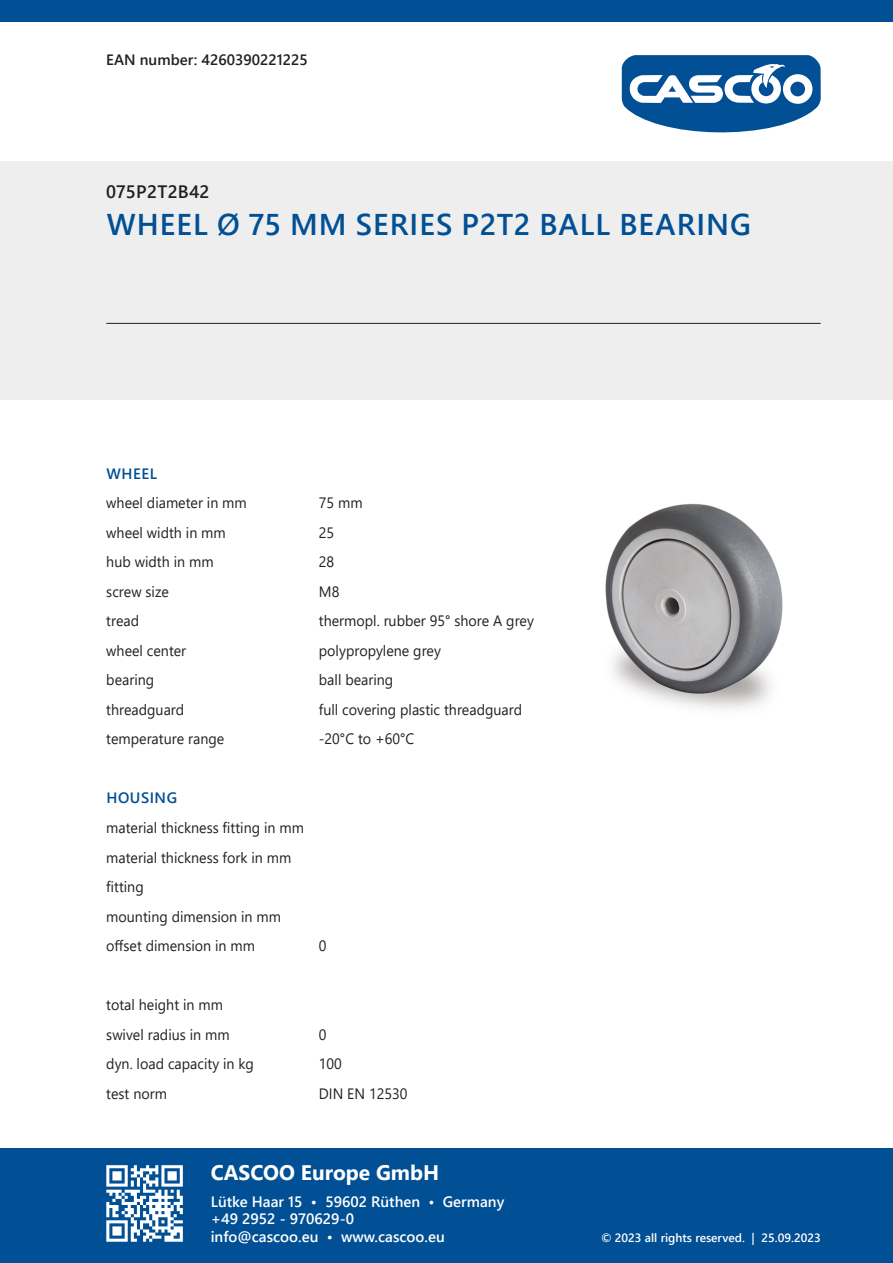
<style>
.page{position:relative;width:893px;height:1263px;background:#fff}
.page>*{position:absolute;margin:0;border:0;box-sizing:border-box;transform-origin:0 0}
.t1{font:600 30px "Segoe UI";letter-spacing:.035em;color:#014f94}
.t2{font:700 21px "Segoe UI";color:#fff}
.t3{font:600 18px "Segoe UI";letter-spacing:.02em;color:#231f20}
.t4{font:15px "Segoe UI";color:#231f20;scale:.95 1}
.t5{font:600 15px/17.5px "Segoe UI";color:#fff}
.t6{font:600 15px "Segoe UI";color:#231f20}
.t7{font:600 15px "Segoe UI";letter-spacing:.035em;color:#014f94}
.t8{font:600 12px "Segoe UI";color:#fff}
</style>
<div class="page">
<img style="left:605px;top:503px;width:178px;height:206px">
<svg style="left:622px;top:55px;width:199px;height:78px"></svg>
<div style="left:0;top:162px;width:893px;height:238px;background:#eeeeef"></div>
<div style="left:0;top:1148px;width:893px;height:115px;background:#014f94"></div>
<div style="left:0;top:0;width:893px;height:21px;background:#014f94"></div>
<svg style="left:106px;top:1165px;width:77px;height:77px"></svg>
<hr style="left:106px;top:323px;width:715px;height:1px;background:#231f20">
<p class="t6" style="left:106px;top:45px;width:203px">EAN number: 4260390221225</p>
<p class="t3" style="left:106px;top:175px;width:105px">075P2T2B42</p>
<p class="t1" style="left:107px;top:196px;width:646px">WHEEL Ø 75 MM SERIES P2T2 BALL BEARING</p>
<p class="t7" style="left:107px;top:459px;width:52px">WHEEL</p>
<p class="t4" style="left:106px;top:489px;width:149px">wheel diameter in mm</p>
<p class="t4" style="left:319px;top:489px;width:48px">75 mm</p>
<p class="t4" style="left:106px;top:518px;width:127px">wheel width in mm</p>
<p class="t4" style="left:319px;top:518px;width:18px">25</p>
<p class="t4" style="left:106px;top:548px;width:114px">hub width in mm</p>
<p class="t4" style="left:319px;top:548px;width:18px">28</p>
<p class="t4" style="left:106px;top:577px;width:67px">screw size</p>
<p class="t4" style="left:319px;top:577px;width:23px">M8</p>
<p class="t4" style="left:106px;top:607px;width:36px">tread</p>
<p class="t4" style="left:319px;top:607px;width:228px">thermopl. rubber 95° shore A grey</p>
<p class="t4" style="left:106px;top:636px;width:86px">wheel center</p>
<p class="t4" style="left:319px;top:636px;width:130px">polypropylene grey</p>
<p class="t4" style="left:106px;top:666px;width:52px">bearing</p>
<p class="t4" style="left:319px;top:666px;width:80px">ball bearing</p>
<p class="t4" style="left:106px;top:695px;width:84px">threadguard</p>
<p class="t4" style="left:319px;top:695px;width:215px">full covering plastic threadguard</p>
<p class="t4" style="left:106px;top:725px;width:126px">temperature range</p>
<p class="t4" style="left:319px;top:725px;width:102px">-20°C to +60°C</p>
<p class="t7" style="left:107px;top:784px;width:72px">HOUSING</p>
<p class="t4" style="left:106px;top:813px;width:210px">material thickness fitting in mm</p>
<p class="t4" style="left:106px;top:843px;width:196px">material thickness fork in mm</p>
<p class="t4" style="left:106px;top:872px;width:41px">fitting</p>
<p class="t4" style="left:106px;top:902px;width:185px">mounting dimension in mm</p>
<p class="t4" style="left:106px;top:931px;width:158px">offset dimension in mm</p>
<p class="t4" style="left:319px;top:931px;width:10px">0</p>
<p class="t4" style="left:106px;top:990px;width:124px">total height in mm</p>
<p class="t4" style="left:106px;top:1020px;width:131px">swivel radius in mm</p>
<p class="t4" style="left:319px;top:1020px;width:10px">0</p>
<p class="t4" style="left:106px;top:1049px;width:157px">dyn. load capacity in kg</p>
<p class="t4" style="left:319px;top:1049px;width:26px">100</p>
<p class="t4" style="left:106px;top:1079px;width:65px">test norm</p>
<p class="t4" style="left:319px;top:1079px;width:95px">DIN EN 12530</p>
<p class="t2" style="left:211px;top:1153px;width:230px">CASCOO Europe GmbH</p>
<p class="t5" style="left:211px;top:1191px;width:295px">Lütke Haar 15 • 59602 Rüthen • Germany +49 2952 - 970629-0<br>info@cascoo.eu • www.cascoo.eu</p>
<p class="t8" style="left:601px;top:1226px;width:221px">© 2023 all rights reserved. | 25.09.2023</p>
</div>
